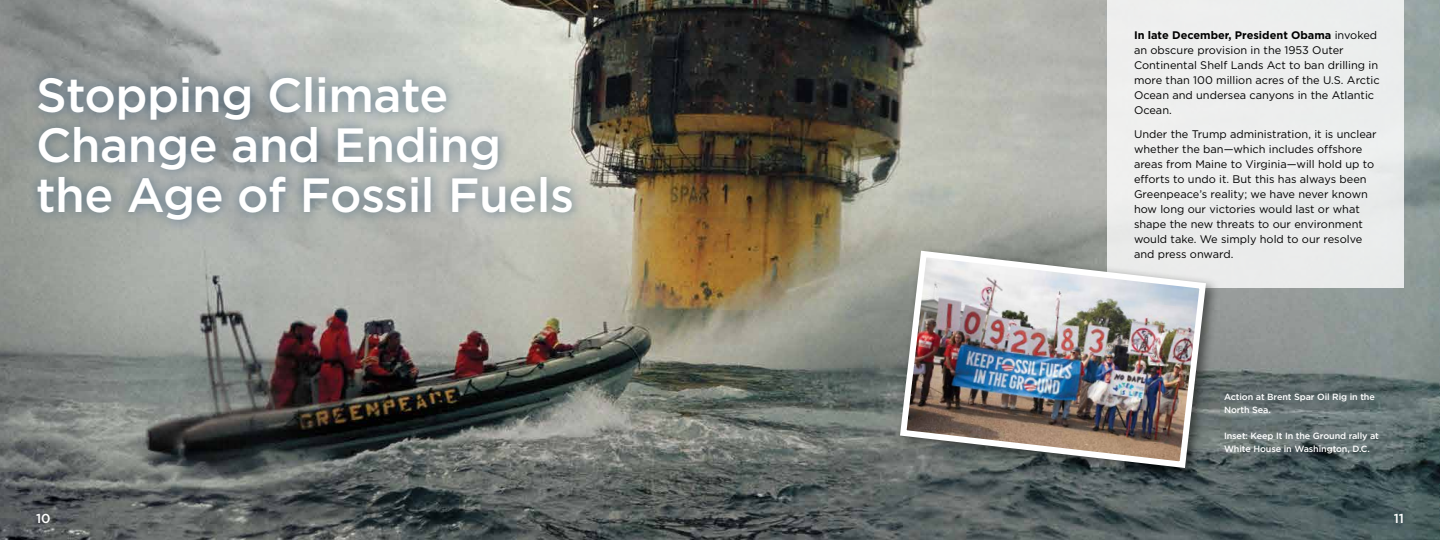
<style>
.page{position:relative;width:1440px;height:540px;background:#fff}
.page>*{position:absolute;margin:0;border:0;box-sizing:border-box;transform-origin:0 0}
.t1{font:500 48px/50px "Gotham";letter-spacing:-.01em;color:#fff}
.t2{font:500 13px "Gotham";color:#fff}
.t3{font:11px/15px "Gotham";color:#000}
.t4{font:500 9px/13px "Gotham";letter-spacing:-.01em;color:#fff}
.s1{font-weight:700}
</style>
<div class="page">
<img style="left:0;top:0;width:1440px;height:540px">
<div style="left:1107px;top:0;width:297px;height:288px;background:#edeeed"></div>
<div style="left:26px;top:65px;width:558px;height:167px;background:#3b5c77;opacity:.75"></div>
<div style="left:895px;top:246px;width:325px;height:236px;background:#000;opacity:.5"></div>
<img style="left:897px;top:247px;width:312px;height:224px">
<h1 class="t1" style="left:36px;top:69px;width:540px">Stopping Climate<br>Change and Ending the Age of Fossil Fuels</h1>
<p class="t3" style="left:1134px;top:28px;width:247px"><span class="s1">In late December, President Obama</span> invoked an obscure provision in the 1953 Outer Continental Shelf Lands Act to ban drilling in more than 100 million acres of the U.S. Arctic Ocean and undersea canyons in the Atlantic Ocean.</p>
<p class="t3" style="left:1134px;top:127px;width:244px">Under the Trump administration, it is unclear whether the ban—which includes offshore areas from Maine to Virginia—will hold up to efforts to undo it. But this has always been Greenpeace’s reality; we have never known how long our victories would last or what shape the new threats to our environment would take. We simply hold to our resolve and press onward.</p>
<p class="t4" style="left:1224px;top:390px;width:152px">Action at Brent Spar Oil Rig in the<br>North Sea.</p>
<p class="t4" style="left:1224px;top:430px;width:156px">Inset: Keep It In the Ground rally at<br>White House in Washington, D.C.</p>
<p class="t2" style="left:36px;top:512px;width:16px">10</p>
<p class="t2" style="left:1394px;top:512px;width:12px">11</p>
</div>
